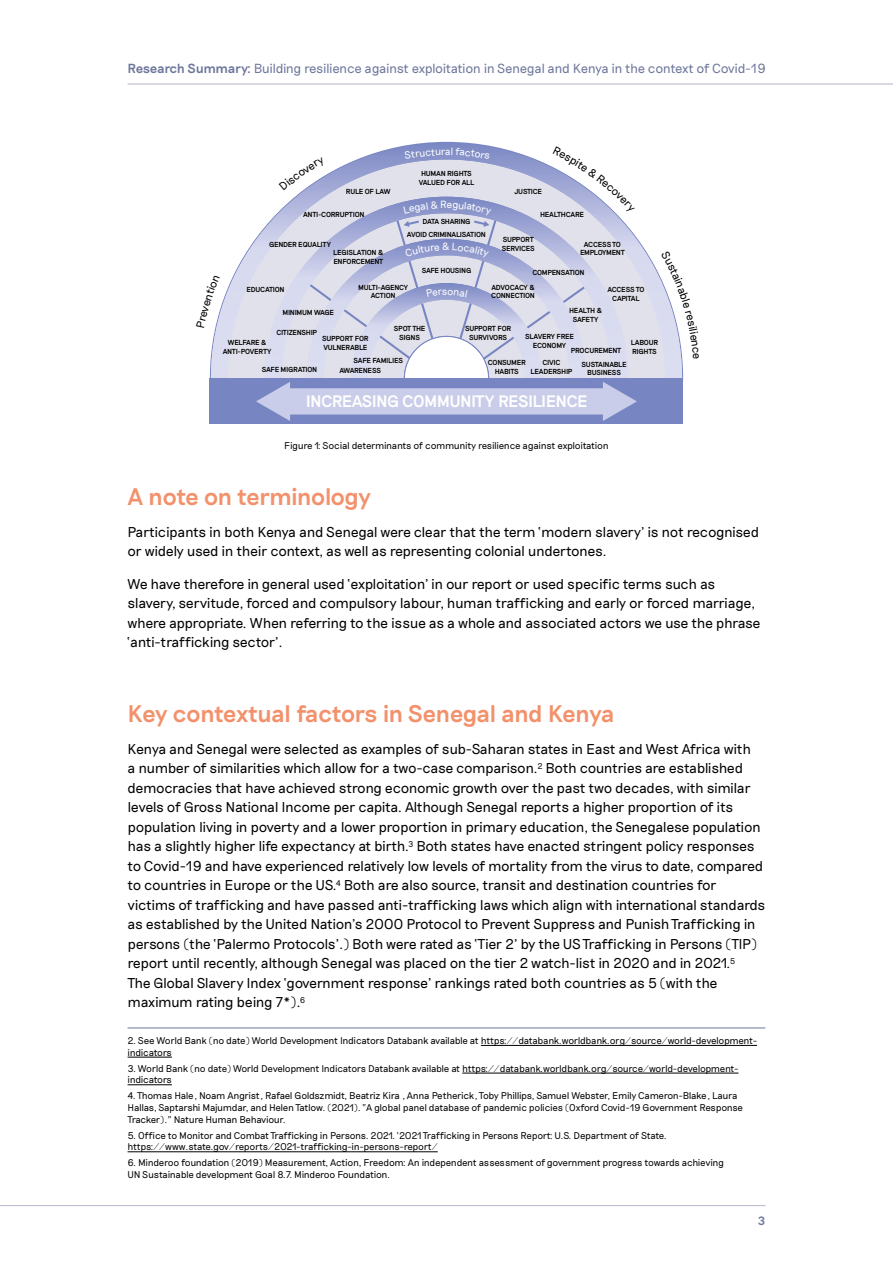
<style>
.page{position:relative;width:893px;height:1263px;background:#fff}
.page>*{position:absolute;margin:0;border:0;box-sizing:border-box;transform-origin:0 0}
.t1{font:500 24px "Riposte";letter-spacing:-.04em;color:#f2916b}
.t2{font:500 16.65px "Riposte";letter-spacing:-.04em;color:#fff}
.t3{font:300 14.25px/19.5px "Riposte";letter-spacing:-.04em;color:#000}
.t4{font:300 13.2px "Riposte";letter-spacing:-.035em;color:#6d769b}
.t5{font:500 12px "Riposte";color:#6d769b}
.t6{font:300 9.75px/11.7px "Riposte";letter-spacing:-.04em;color:#000}
.t7{font:500 7.2px/8.7px "Riposte";letter-spacing:-.04em;color:#000;text-align:center}
.s1{font-weight:500}
</style>
<div class="page">
<hr style="left:128px;top:84px;width:765px;height:1px;background:#b6b6cb">
<hr style="left:0;top:1205px;width:765px;height:1px;background:#b6b6cb">
<hr style="left:128px;top:1028px;width:637px;height:1px;background:#6d769b">
<hr style="left:481px;top:1045px;width:276px;height:1px;background:#000">
<hr style="left:128px;top:1057px;width:44px;height:1px;background:#000">
<hr style="left:462px;top:1073px;width:276px;height:1px;background:#000">
<hr style="left:128px;top:1084px;width:44px;height:1px;background:#000">
<hr style="left:128px;top:1151px;width:310px;height:1px;background:#000">
<svg style="left:211px;top:143px;width:471px;height:235px"></svg>
<div style="left:210px;top:378px;width:473px;height:46px;background:#7785c2"></div>
<svg style="left:211px;top:275px;width:9px;height:53px"></svg>
<svg style="left:256px;top:147px;width:381px;height:274px"></svg>
<svg style="left:661px;top:250px;width:22px;height:109px"></svg>
<p class="t4" style="left:128px;top:61px;width:640px"><span class="s1">Research Summary:</span> Building resilience against exploitation in Senegal and Kenya in the context of Covid-19</p>
<p class="t7" style="left:419px;top:169px;width:57px">HUMAN RIGHTS<br>VALUED FOR ALL</p>
<p class="t7" style="left:346px;top:188px;width:46px">RULE OF LAW</p>
<p class="t7" style="left:515px;top:188px;width:29px">JUSTICE</p>
<p class="t7" style="left:303px;top:211px;width:63px">ANTI-CORRUPTION</p>
<p class="t7" style="left:540px;top:211px;width:45px">HEALTHCARE</p>
<p class="t7" style="left:333px;top:248px;width:52px;text-align:left">LEGISLATION &amp;<br>ENFORCEMENT</p>
<p class="t7" style="left:407px;top:215px;width:80px;line-height:13.2px">DATA SHARING<br>AVOID CRIMINALISATION</p>
<p class="t7" style="left:502px;top:235px;width:34px;text-align:left">SUPPORT<br>SERVICES</p>
<p class="t7" style="left:532px;top:269px;width:54px">COMPENSATION</p>
<p class="t7" style="left:269px;top:240px;width:63px">GENDER EQUALITY</p>
<p class="t7" style="left:580px;top:240px;width:46px">ACCESS TO<br>EMPLOYMENT</p>
<p class="t7" style="left:607px;top:285px;width:38px">ACCESS TO<br>CAPITAL</p>
<p class="t7" style="left:422px;top:266px;width:51px">SAFE HOUSING</p>
<p class="t7" style="left:358px;top:283px;width:51px">MULTI-AGENCY<br>ACTION</p>
<p class="t7" style="left:491px;top:283px;width:45px;text-align:left">ADVOCACY &amp;<br>CONNECTION</p>
<p class="t7" style="left:394px;top:325px;width:33px">SPOT THE<br>SIGNS</p>
<p class="t7" style="left:465px;top:325px;width:48px">SUPPORT FOR<br>SURVIVORS</p>
<p class="t7" style="left:246px;top:285px;width:40px">EDUCATION</p>
<p class="t7" style="left:569px;top:307px;width:34px">HEALTH &amp;<br>SAFETY</p>
<p class="t7" style="left:582px;top:344px;width:47px;line-height:13.5px;text-align:left;text-indent:-11px">PROCUREMENT<br>SUSTAINABLE</p>
<p class="t7" style="left:587px;top:369px;width:35px">BUSINESS</p>
<p class="t7" style="left:282px;top:308px;width:53px">MINIMUM WAGE</p>
<p class="t7" style="left:276px;top:329px;width:42px">CITIZENSHIP</p>
<p class="t7" style="left:262px;top:366px;width:57px">SAFE MIGRATION</p>
<p class="t7" style="left:525px;top:332px;width:50px">SLAVERY FREE<br>ECONOMY</p>
<p class="t7" style="left:322px;top:335px;width:48px;text-align:left">SUPPORT FOR<br>VULNERABLE</p>
<p class="t7" style="left:354px;top:357px;width:51px">SAFE FAMILIES</p>
<p class="t7" style="left:488px;top:359px;width:39px">CONSUMER<br>HABITS</p>
<p class="t7" style="left:531px;top:359px;width:43px">CIVIC<br>LEADERSHIP</p>
<p class="t7" style="left:223px;top:339px;width:50px">WELFARE &amp;<br>ANTI-POVERTY</p>
<p class="t7" style="left:631px;top:339px;width:29px;text-align:left">LABOUR<br>RIGHTS</p>
<p class="t7" style="left:339px;top:366px;width:43px">AWARENESS</p>
<p class="t2" style="left:306px;top:392px;width:283px">INCREASING COMMUNITY RESILIENCE</p>
<p class="t6" style="left:284px;top:440px;width:326px">Figure 1: Social determinants of community resilience against exploitation</p>
<h1 class="t1" style="left:128px;top:482px;width:245px">A note on terminology</h1>
<p class="t3" style="left:128px;top:522px;width:633px">Participants in both Kenya and Senegal were clear that the term ‘modern slavery’ is not recognised or widely used in their context, as well as representing colonial undertones.</p>
<p class="t3" style="left:128px;top:574px;width:634px">We have therefore in general used ‘exploitation’ in our report or used specific terms such as slavery, servitude, forced and compulsory labour, human trafficking and early or forced marriage, where appropriate. When referring to the issue as a whole and associated actors we use the phrase ‘anti-trafficking sector’.</p>
<h1 class="t1" style="left:128px;top:699px;width:489px">Key contextual factors in Senegal and Kenya</h1>
<p class="t3" style="left:128px;top:739px;width:639px">Kenya and Senegal were selected as examples of sub-Saharan states in East and West Africa with<br>a number of similarities which allow for a two-case comparison.<sup>2</sup> Both countries are established democracies that have achieved strong economic growth over the past two decades, with similar levels of Gross National Income per capita. Although Senegal reports a higher proportion of its population living in poverty and a lower proportion in primary education, the Senegalese population has a slightly higher life expectancy at birth.<sup>3</sup> Both states have enacted stringent policy responses to Covid-19 and have experienced relatively low levels of mortality from the virus to date, compared to countries in Europe or the US.<sup>4</sup> Both are also source, transit and destination countries for victims of trafficking and have passed anti-trafficking laws which align with international standards as established by the United Nation’s 2000 Protocol to Prevent Suppress and Punish Trafficking in persons (the ‘Palermo Protocols’.) Both were rated as ‘Tier 2’ by the US Trafficking in Persons (TIP) report until recently, although Senegal was placed on the tier 2 watch-list in 2020 and in 2021.<sup>5<br></sup>The Global Slavery Index ‘government response’ rankings rated both countries as 5 (with the maximum rating being 7*).<sup>6</sup></p>
<p class="t6" style="left:128px;top:1035px;width:631px">2. See World Bank (no date) World Development Indicators Databank available at https://databank.worldbank.org/source/world-development&shy;indicators</p>
<p class="t6" style="left:128px;top:1062px;width:612px">3. World Bank (no date) World Development Indicators Databank available at https://databank.worldbank.org/source/world-development&shy;indicators</p>
<p class="t6" style="left:128px;top:1090px;width:617px">4. Thomas Hale, Noam Angrist, Rafael Goldszmidt, Beatriz Kira , Anna Petherick, Toby Phillips, Samuel Webster, Emily Cameron-Blake, Laura<br>Hallas, Saptarshi Majumdar, and Helen Tatlow. (2021). “A global panel database of pandemic policies (Oxford Covid-19 Government Response<br>Tracker).” Nature Human Behaviour.</p>
<p class="t6" style="left:128px;top:1129px;width:541px">5. Office to Monitor and Combat Trafficking in Persons. 2021. ‘2021 Trafficking in Persons Report: U.S. Department of State. https://www.state.gov/reports/2021-trafficking-in-persons-report/</p>
<p class="t6" style="left:128px;top:1157px;width:598px">6. Minderoo foundation (2019) Measurement, Action, Freedom: An independent assessment of government progress towards achieving<br>UN Sustainable development Goal 8.7. Minderoo Foundation.</p>
<p class="t5" style="left:757px;top:1213px;width:10px">3</p>
</div>
